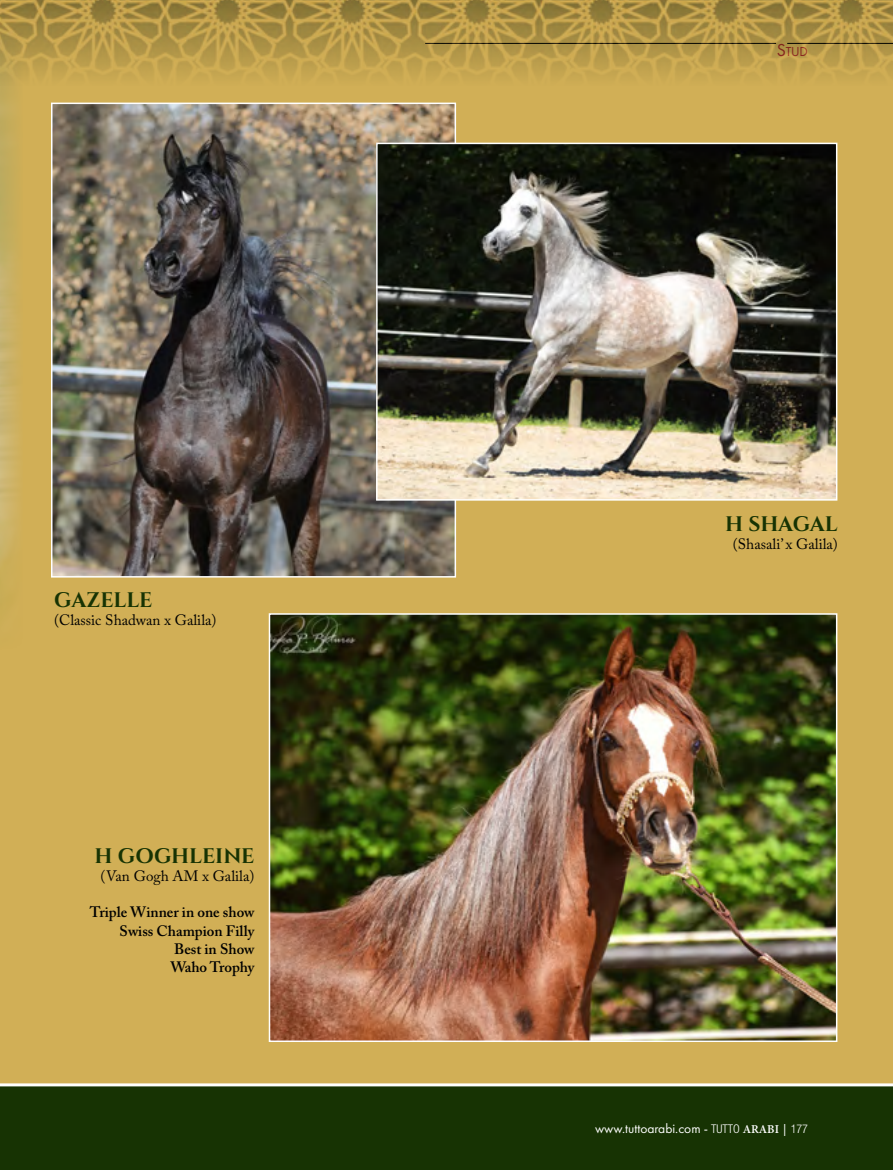
<style>
.page{position:relative;width:893px;height:1170px;background:#fff}
.page>*{position:absolute;margin:0;border:0;box-sizing:border-box;transform-origin:0 0}
.t1{font:700 21px "Cinzel";letter-spacing:-.005em;color:#173303}
.t2{font:600 15px/18px "Adobe Caslon Pro";color:#000;text-align:right}
.t3{font:15px "Adobe Caslon Pro";color:#000}
.t4{font:13.5px "Futura PT";color:#fff}
.t5{font:13.5px "Futura PT";color:#9c2724}
.s1{font-size:18px}
.s2{font-family:"Helvetica Neue LT Std";font-weight:300;font-stretch:condensed;font-size:12px}
.s3{font-family:"Minion Pro";font-weight:600;font-size:12px}
.s4{font-size:12px}
</style>
<div class="page">
<div style="left:0;top:0;width:893px;height:1169px;background:#d1af56"></div>
<div style="left:0;top:1084px;width:893px;height:85px;background:#173303"></div>
<hr style="left:0;top:1083px;width:893px;height:3px;background:#fff">
<img style="left:54px;top:129px;width:399px;height:445px">
<img style="left:379px;top:146px;width:455px;height:351px">
<div style="left:376px;top:143px;width:461px;height:357px;border:2px solid #fff"></div>
<img style="left:0;top:129px;width:18px;height:433px">
<img style="left:0;top:0;width:893px;height:129px">
<img style="left:272px;top:616px;width:562px;height:422px">
<div style="left:269px;top:613px;width:568px;height:428px;border:2px solid #fff"></div>
<h1 class="t1" style="left:54px;top:587px;width:100px">GAZELLE</h1>
<p class="t3" style="left:54px;top:611px;width:164px">(Classic Shadwan x Galila)</p>
<h1 class="t1" style="left:95px;top:843px;width:161px">H GOGHLEINE</h1>
<p class="t3" style="left:100px;top:867px;width:155px">(Van Gogh AM x Galila)</p>
<p class="t2" style="left:90px;top:903px;width:166px">Triple Winner in one show<br>Swiss Champion Filly<br>Best in Show<br>Waho Trophy</p>
<p class="t5" style="left:777px;top:44px;width:33px"><span class="s1">S</span>TUD</p>
<h1 class="t1" style="left:725px;top:511px;width:114px">H SHAGAL</h1>
<p class="t3" style="left:733px;top:535px;width:107px">(Shasali’ x Galila)</p>
<p class="t4" style="left:595px;top:1119px;width:214px">www.tuttoarabi.com - <span class="s2">TUTTO</span> <span class="s3">ARABI</span> <span class="s4">|</span> <span class="s2">177</span></p>
</div>
